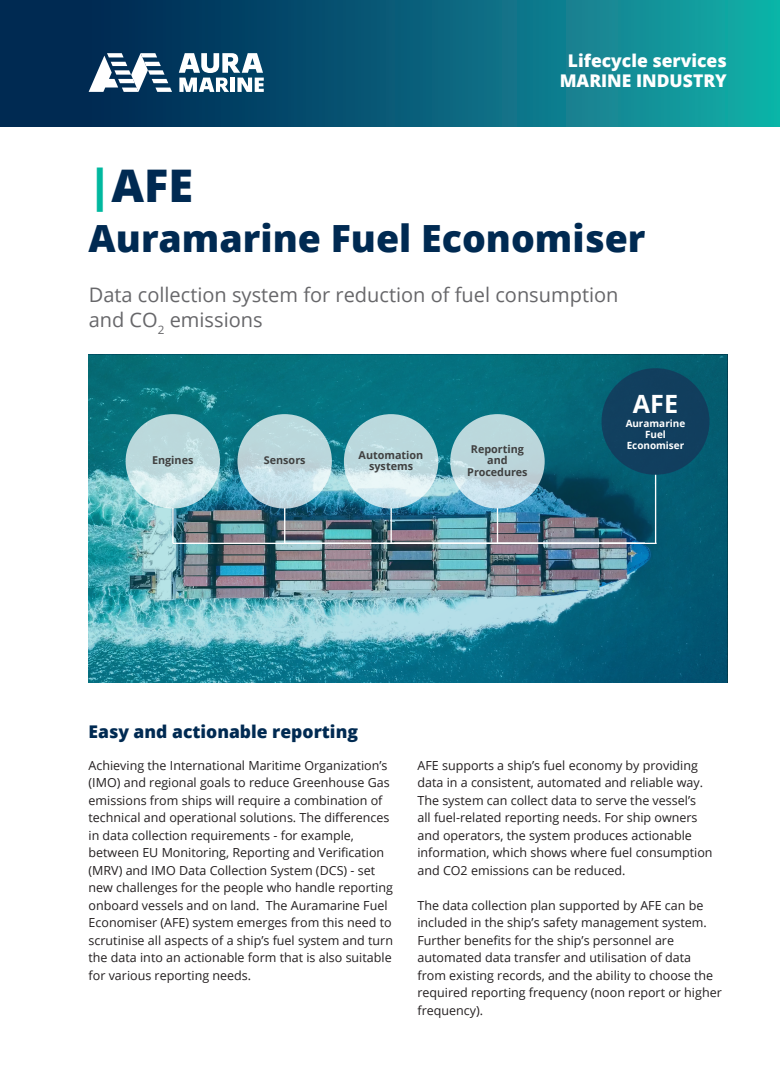
<style>
.page{position:relative;width:780px;height:1088px;background:#fff}
.page>*{position:absolute;margin:0;border:0;box-sizing:border-box;transform-origin:0 0}
.Datasheet_pääotsikko{font:800 45px "Open Sans";color:#002a52}
.Datasheet_pääotsikko-2{font:800 37.5px "Open Sans";color:#002a52}
.t1{font:700 25.12px "Open Sans";color:#fff}
.Ingressi{font:20px/25px "Open Sans";color:#67676a}
.Fakta_otsikko{font:800 17.5px/20px "Open Sans";color:#fff;text-align:center}
.Väliotsikko{font:800 17.5px "Open Sans";color:#002a52}
.t2{font:12.5px/17.5px "Open Sans";color:#231f20}
.t3{font:700 10.75px/11.6px "Open Sans";color:#404040;text-align:center}
.t4{font:700 9.88px/10.8px "Open Sans";letter-spacing:-.005em;color:#fff;text-align:center}
.s1{color:#01b89f}
</style>
<div class="page">
<img style="left:88px;top:355px;width:638px;height:327px">
<svg style="left:0;top:0;width:780px;height:126px;background:#09637a"></svg>
<svg style="left:89px;top:53px;width:175px;height:39px"></svg>
<div style="left:601px;top:368px;width:108px;height:107px;background:#113f5e;border-radius:50%"></div>
<div style="left:126px;top:414px;width:94px;height:94px;background:#fff;border-radius:50%;opacity:.73"></div>
<div style="left:237px;top:414px;width:95px;height:94px;background:#fff;border-radius:50%;opacity:.73"></div>
<div style="left:344px;top:414px;width:94px;height:94px;background:#fff;border-radius:50%;opacity:.73"></div>
<div style="left:450px;top:414px;width:94px;height:94px;background:#fff;border-radius:50%;opacity:.73"></div>
<hr style="left:172px;top:508px;width:1px;height:35px;background:#fff">
<hr style="left:173px;top:543px;width:472px;height:1px;background:#fff">
<hr style="left:497px;top:508px;width:1px;height:35px;background:#fff">
<hr style="left:497px;top:543px;width:159px;height:1px;background:#fff">
<hr style="left:390px;top:508px;width:2px;height:35px;background:#fff">
<hr style="left:284px;top:508px;width:1px;height:35px;background:#fff">
<hr style="left:655px;top:475px;width:1px;height:68px;background:#fff">
<p class="Fakta_otsikko" style="left:559px;top:49px;width:169px">Lifecycle services<br>MARINE INDUSTRY</p>
<p class="Datasheet_pääotsikko" style="left:89px;top:151px;width:106px"><span class="s1">|</span>AFE</p>
<p class="Datasheet_pääotsikko-2" style="left:89px;top:210px;width:558px">Auramarine Fuel Economiser</p>
<p class="Ingressi" style="left:89px;top:282px;width:531px">Data collection system for reduction of fuel consumption and CO<sub>2</sub> emissions</p>
<p class="t3" style="left:152px;top:454px;width:43px">Engines</p>
<p class="t3" style="left:264px;top:454px;width:43px">Sensors</p>
<p class="t3" style="left:358px;top:448px;width:66px">Automation systems</p>
<p class="t3" style="left:467px;top:443px;width:62px">Reporting and<br>Procedures</p>
<p class="t1" style="left:632px;top:386px;width:47px">AFE</p>
<p class="t4" style="left:625px;top:418px;width:61px">Auramarine<br>Fuel<br>Economiser</p>
<p class="Väliotsikko" style="left:89px;top:718px;width:271px">Easy and actionable reporting</p>
<p class="t2" style="left:89px;top:756px;width:306px">Achieving the International Maritime Organization’s (IMO) and regional goals to reduce Greenhouse Gas emissions from ships will require a combination of technical and operational solutions. The differences in data collection requirements - for example, between EU Monitoring, Reporting and Verification (MRV) and IMO Data Collection System (DCS) - set new challenges for the people who handle reporting onboard vessels and on land. The Auramarine Fuel Economiser (AFE) system emerges from this need to scrutinise all aspects of a ship’s fuel system and turn the data into an actionable form that is also suitable for various reporting needs.</p>
<p class="t2" style="left:417px;top:756px;width:296px">AFE supports a ship’s fuel economy by providing data in a consistent, automated and reliable way.<br>The system can collect data to serve the vessel’s<br>all fuel-related reporting needs. For ship owners and operators, the system produces actionable information, which shows where fuel consumption and CO2 emissions can be reduced.</p>
<p class="t2" style="left:417px;top:896px;width:306px">The data collection plan supported by AFE can be included in the ship’s safety management system.<br>Further benefits for the ship’s personnel are automated data transfer and utilisation of data from existing records, and the ability to choose the required reporting frequency (noon report or higher frequency).</p>
</div>
